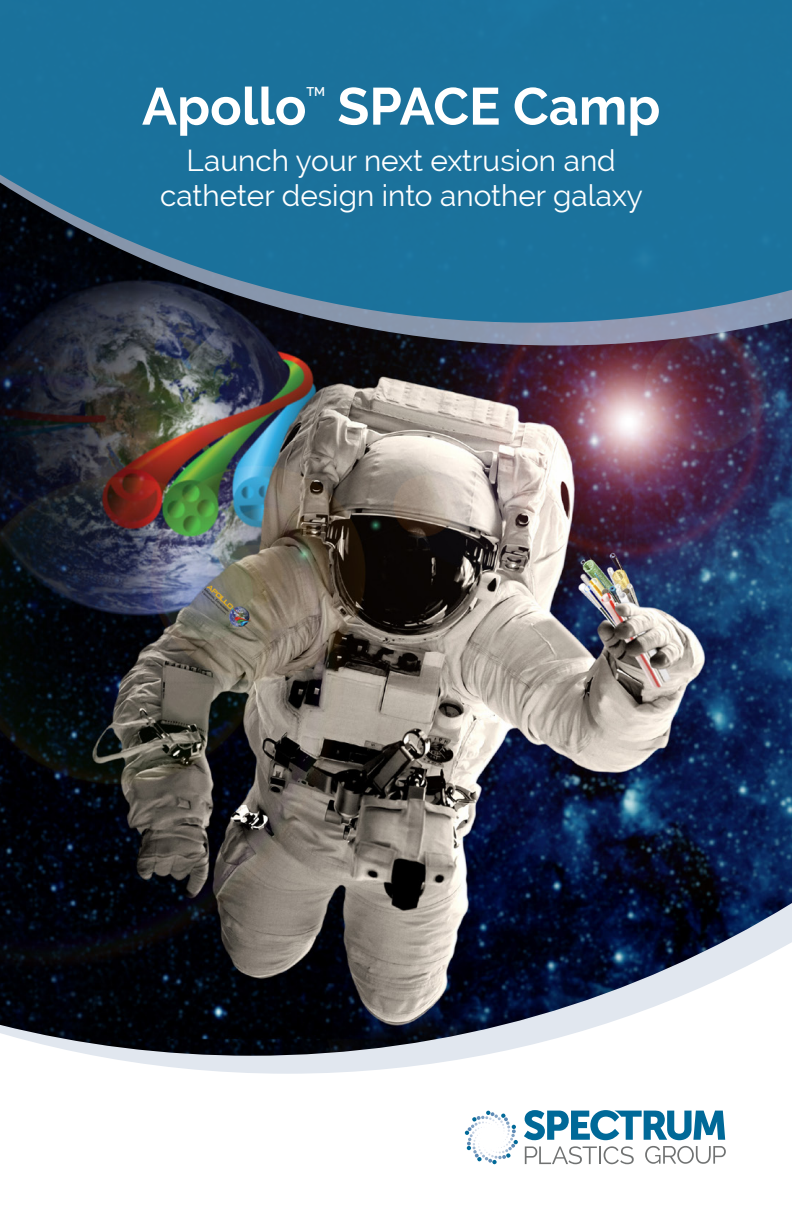
<style>
.page{position:relative;width:792px;height:1224px;background:#fff}
.page>*{position:absolute;margin:0;border:0;box-sizing:border-box;transform-origin:0 0}
.t1{font:700 52.2px "Raleway";color:#fff}
.t2{font:29.8px/35.8px "Raleway";color:#fff;text-align:center}
.t3{font:600 12.6px "Raleway";color:#fff}
</style>
<div class="page">
<img style="left:0;top:345px;width:792px;height:711px">
<svg style="left:465px;top:1110px;width:53px;height:54px"></svg>
<svg style="left:524px;top:1110px;width:201px;height:30px"></svg>
<svg style="left:525px;top:1146px;width:109px;height:18px"></svg>
<svg style="left:645px;top:1146px;width:81px;height:18px"></svg>
<svg style="left:0;top:323px;width:792px;height:22px;background:#4b4f61"></svg>
<svg style="left:0;top:0;width:792px;height:323px;background:#1d6b92"></svg>
<p class="t1" style="left:142px;top:76px;width:166px">Apollo</p>
<p class="t3" style="left:306px;top:84px;width:20px">TM</p>
<p class="t1" style="left:337px;top:76px;width:325px">SPACE Camp</p>
<p class="t2" style="left:160px;top:142px;width:484px">Launch your next extrusion and catheter design into another galaxy</p>
</div>
